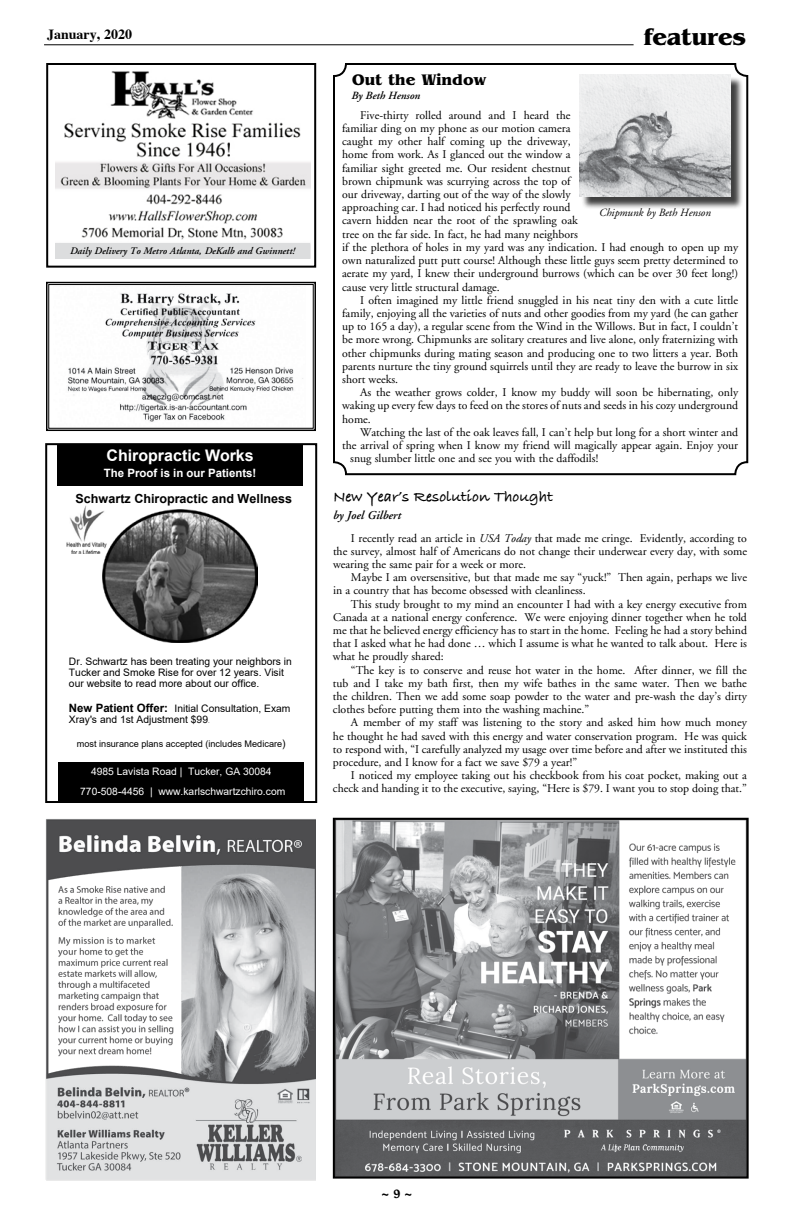
<style>
.page{position:relative;width:792px;height:1224px;background:#fff}
.page>*{position:absolute;margin:0;border:0;box-sizing:border-box;transform-origin:0 0}
.t1{font:700 24px "Benguiat";color:#000}
.t2{font:700 16px "Bradley Hand ITCTT";color:#000}
.t3{font:700 16px "Arial";color:#fff}
.t4{font:700 16px "Benguiat";color:#000}
.t5{font:700 14px "Times";color:#000}
.t6{font:500 14px "Belwe";color:#000}
.t7{font:700 12.6px "Arial";color:#000}
.t8{font:italic 600 12px "Adobe Garamond";color:#000}
.t9{font:11.8px/13.2px "Adobe Garamond";color:#000;text-align:justify}
.t10{font:700 11.5px "Arial";color:#fff}
.t11{font:italic 11px "Adobe Garamond";color:#000}
.t12{font:italic 600 11px "Adobe Garamond";color:#000}
.t13{font:10.3px/11.2px "Arial";color:#000}
.t14{font:10.3px/20.2px "Arial";color:#fff;text-align:center}
.t15{font:italic 600 10px "Adobe Garamond";color:#000}
.t16{font:9.1px "Arial";color:#000}
.s1{font-weight:700;font-size:11.5px}
.s2{font-size:5.7px}
.s3{font-size:10.3px}
.s4{font-style:italic}
</style>
<div class="page">
<hr style="left:44px;top:44px;width:590px;height:1px;background:#000">
<img style="left:55px;top:71px;width:255px;height:188px">
<div style="left:46px;top:63px;width:270px;height:205px;border:2px solid #000"></div>
<div style="left:55px;top:243px;width:255px;height:15px;background:#dcddde"></div>
<img style="left:336px;top:821px;width:410px;height:355px">
<div style="left:333px;top:818px;width:416px;height:361px;border:2px solid #000"></div>
<img style="left:45px;top:819px;width:271px;height:362px">
<svg style="left:46px;top:281px;width:270px;height:150px"></svg>
<div style="left:48px;top:284px;width:266px;height:145px;border:1px solid #000"></div>
<img style="left:66px;top:505px;width:36px;height:49px">
<img style="left:102px;top:510px;width:156px;height:133px">
<div style="left:59px;top:762px;width:245px;height:40px;background:#000"></div>
<div style="left:57px;top:444px;width:246px;height:41px;background:#000"></div>
<div style="left:45px;top:443px;width:272px;height:360px;border:2px solid #000"></div>
<div style="left:333px;top:63px;width:415px;height:412px;border:2px solid #000;border-radius:12px"></div>
<div style="left:581px;top:76px;width:162px;height:133px;background:#000;opacity:.75"></div>
<img style="left:580px;top:74px;width:151px;height:123px">
<p class="t5" style="left:47px;top:24px;width:87px">January, 2020</p>
<h1 class="t1" style="left:644px;top:23px;width:104px">features</h1>
<p class="t15" style="left:70px;top:246px;width:226px">Daily Delivery To Metro Atlanta, DeKalb and Gwinnett!</p>
<h2 class="t3" style="left:106px;top:444px;width:149px">Chiropractic Works</h2>
<p class="t10" style="left:104px;top:465px;width:154px">The Proof is in our Patients!</p>
<p class="t7" style="left:76px;top:490px;width:218px">Schwartz Chiropractic and Wellness</p>
<p class="t13" style="left:69px;top:656px;width:224px">Dr. Schwartz has been treating your neighbors in<br>Tucker and Smoke Rise for over 12 years. Visit our website to read more about our office.</p>
<p class="t13" style="left:69px;top:703px;width:223px"><span class="s1">New Patient Offer:</span> Initial Consultation, Exam<br>Xray's and 1st Adjustment $99<span class="s2">.</span></p>
<p class="t16" style="left:77px;top:738px;width:210px">most insurance plans accepted (includes Medicare<span class="s3">)</span></p>
<p class="t14" style="left:80px;top:761px;width:207px">4985 Lavista Road | Tucker, GA 30084<br>770-508-4456 | www.karlschwartzchiro.com</p>
<h2 class="t4" style="left:352px;top:70px;width:136px">Out the Window</h2>
<p class="t12" style="left:351px;top:89px;width:70px">By Beth Henson</p>
<p class="t9" style="left:342px;top:109px;width:398px;text-align:left;text-indent:18px">Five-thirty rolled around and I heard the<br>familiar ding on my phone as our motion camera<br>caught my other half coming up the driveway,<br>home from work. As I glanced out the window a<br>familiar sight greeted me. Our resident chestnut<br>brown chipmunk was scurrying across the top of<br>our driveway, darting out of the way of the slowly<br>approaching car. I had noticed his perfectly round<br>cavern hidden near the root of the sprawling oak<br>tree on the far side. In fact, he had many neighbors<br>if the plethora of holes in my yard was any indication. I had enough to open up my own naturalized putt putt course! Although these little guys seem pretty determined to aerate my yard, I knew their underground burrows (which can be over 30 feet long!) cause very little structural damage.</p>
<p class="t9" style="left:342px;top:294px;width:398px;text-indent:18px">I often imagined my little friend snuggled in his neat tiny den with a cute little family, enjoying all the varieties of nuts and other goodies from my yard (he can gather up to 165 a day), a regular scene from the Wind in the Willows. But in fact, I couldn’t be more wrong. Chipmunks are solitary creatures and live alone, only fraternizing with other chipmunks during mating season and producing one to two litters a year. Both parents nurture the tiny ground squirrels until they are ready to leave the burrow in six short weeks.</p>
<p class="t9" style="left:342px;top:386px;width:398px;text-indent:18px">As the weather grows colder, I know my buddy will soon be hibernating, only waking up every few days to feed on the stores of nuts and seeds in his cozy underground home.</p>
<p class="t9" style="left:360px;top:426px;width:380px">Watching the last of the oak leaves fall, I can’t help but long for a short winter and</p>
<p class="t9" style="left:342px;top:439px;width:398px">the arrival of spring when I know my friend will magically appear again. Enjoy your</p>
<p class="t9" style="left:350px;top:452px;width:250px">snug slumber little one and see you with the daffodils!</p>
<p class="t11" style="left:599px;top:207px;width:113px">Chipmunk by Beth Henson</p>
<h2 class="t2" style="left:333px;top:485px;width:222px">New Year’s Resolution Thought</h2>
<p class="t8" style="left:333px;top:509px;width:70px">by Joel Gilbert</p>
<p class="t9" style="left:333px;top:532px;width:416px;text-indent:18px">I recently read an article in <span class="s4">USA Today</span> that made me cringe. Evidently, according to the survey, almost half of Americans do not change their underwear every day, with some wearing the same pair for a week or more.</p>
<p class="t9" style="left:333px;top:571px;width:416px;text-indent:18px">Maybe I am oversensitive, but that made me say “yuck!” Then again, perhaps we live in a country that has become obsessed with cleanliness.</p>
<p class="t9" style="left:333px;top:598px;width:416px;text-indent:18px">This study brought to my mind an encounter I had with a key energy executive from Canada at a national energy conference. We were enjoying dinner together when he told me that he believed energy efficiency has to start in the home. Feeling he had a story behind that I asked what he had done … which I assume is what he wanted to talk about. Here is what he proudly shared:</p>
<p class="t9" style="left:333px;top:664px;width:415px;text-indent:18px">“The key is to conserve and reuse hot water in the home. After dinner, we fill the tub and I take my bath first, then my wife bathes in the same water. Then we bathe the children. Then we add some soap powder to the water and pre-wash the day’s dirty clothes before putting them into the washing machine.”</p>
<p class="t9" style="left:333px;top:716px;width:416px;text-indent:18px">A member of my staff was listening to the story and asked him how much money he thought he had saved with this energy and water conservation program. He was quick to respond with, “I carefully analyzed my usage over time before and after we instituted this procedure, and I know for a fact we save $79 a year!”</p>
<p class="t9" style="left:333px;top:769px;width:415px;text-align:right">I noticed my employee taking out his checkbook from his coat pocket, making out a check and handing it to the executive, saying, “Here is $79. I want you to stop doing that.”</p>
<p class="t6" style="left:381px;top:1185px;width:33px">~ 9 ~</p>
</div>
